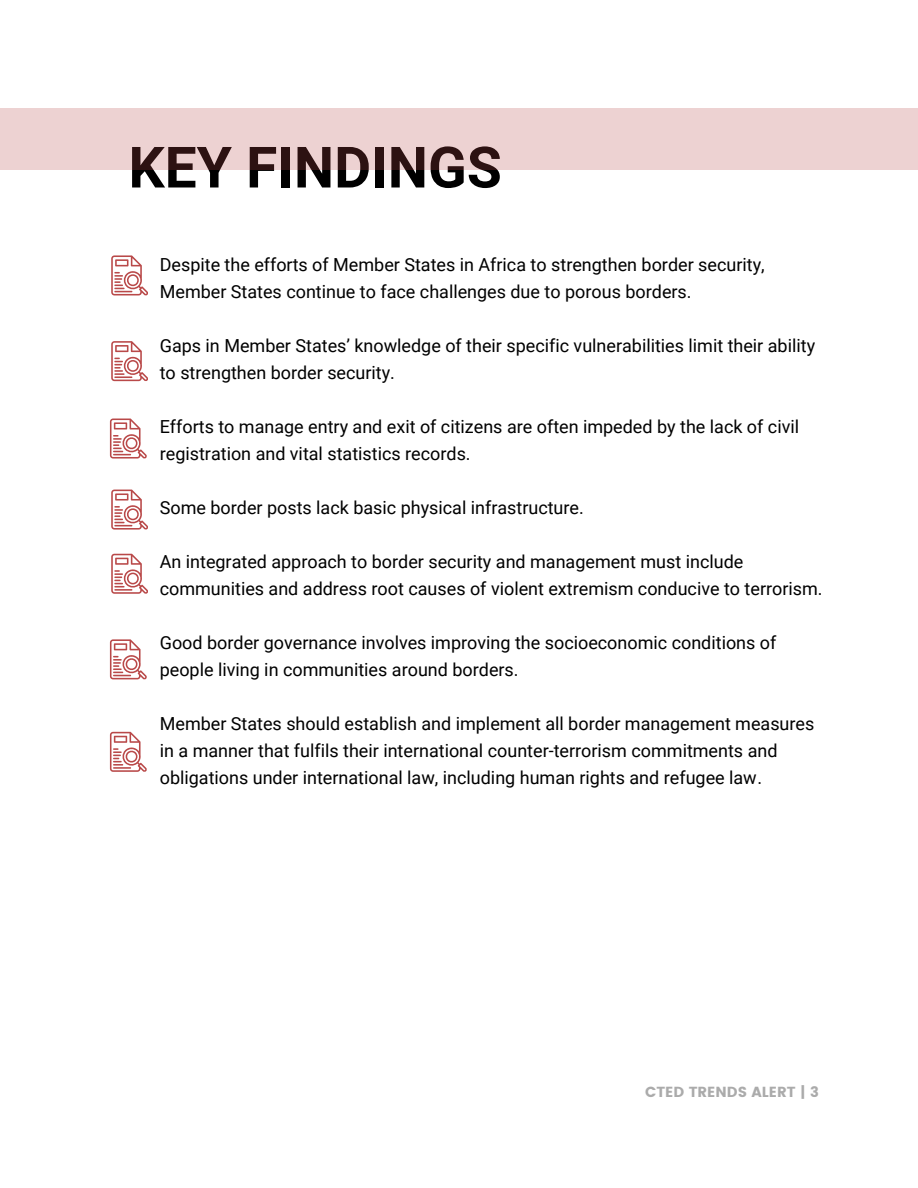
<style>
.page{position:relative;width:918px;height:1188px;background:#fff}
.page>*{position:absolute;margin:0;border:0;box-sizing:border-box;transform-origin:0 0}
.t1{font:700 57px "Roboto";color:#000}
.t2{font:18px/27px "Roboto";color:#000}
.t3{font:14.55px "Poppins";color:#ababab}
</style>
<div class="page">
<svg style="left:111px;top:255px;width:37px;height:41px"></svg>
<svg style="left:111px;top:341px;width:37px;height:40px"></svg>
<svg style="left:110px;top:418px;width:37px;height:41px"></svg>
<svg style="left:111px;top:489px;width:37px;height:41px"></svg>
<svg style="left:111px;top:553px;width:37px;height:41px"></svg>
<svg style="left:110px;top:639px;width:37px;height:41px"></svg>
<svg style="left:110px;top:731px;width:37px;height:41px"></svg>
<div style="left:0;top:108px;width:918px;height:61px;background:#edd2d2"></div>
<p class="t1" style="left:128px;top:135px;width:375px">KEY FINDINGS</p>
<h1 class="t2" style="left:160px;top:252px;width:606px">Despite the efforts of Member States in Africa to strengthen border security,<br>Member States continue to face challenges due to porous borders.</h1>
<p class="t2" style="left:160px;top:333px;width:657px">Gaps in Member States’ knowledge of their specific vulnerabilities limit their ability to strengthen border security.</p>
<p class="t2" style="left:160px;top:414px;width:641px">Efforts to manage entry and exit of citizens are often impeded by the lack of civil registration and vital statistics records.</p>
<p class="t2" style="left:160px;top:495px;width:426px">Some border posts lack basic physical infrastructure.</p>
<p class="t2" style="left:160px;top:549px;width:664px">An integrated approach to border security and management must include communities and address root causes of violent extremism conducive to terrorism.</p>
<p class="t2" style="left:160px;top:630px;width:618px">Good border governance involves improving the socioeconomic conditions of people living in communities around borders.</p>
<p class="t2" style="left:160px;top:711px;width:656px">Member States should establish and implement all border management measures in a manner that fulfils their international counter-terrorism commitments and obligations under international law, including human rights and refugee law.</p>
<h2 class="t3" style="left:645px;top:1083px;width:175px">CTED TRENDS ALERT | 3</h2>
</div>
